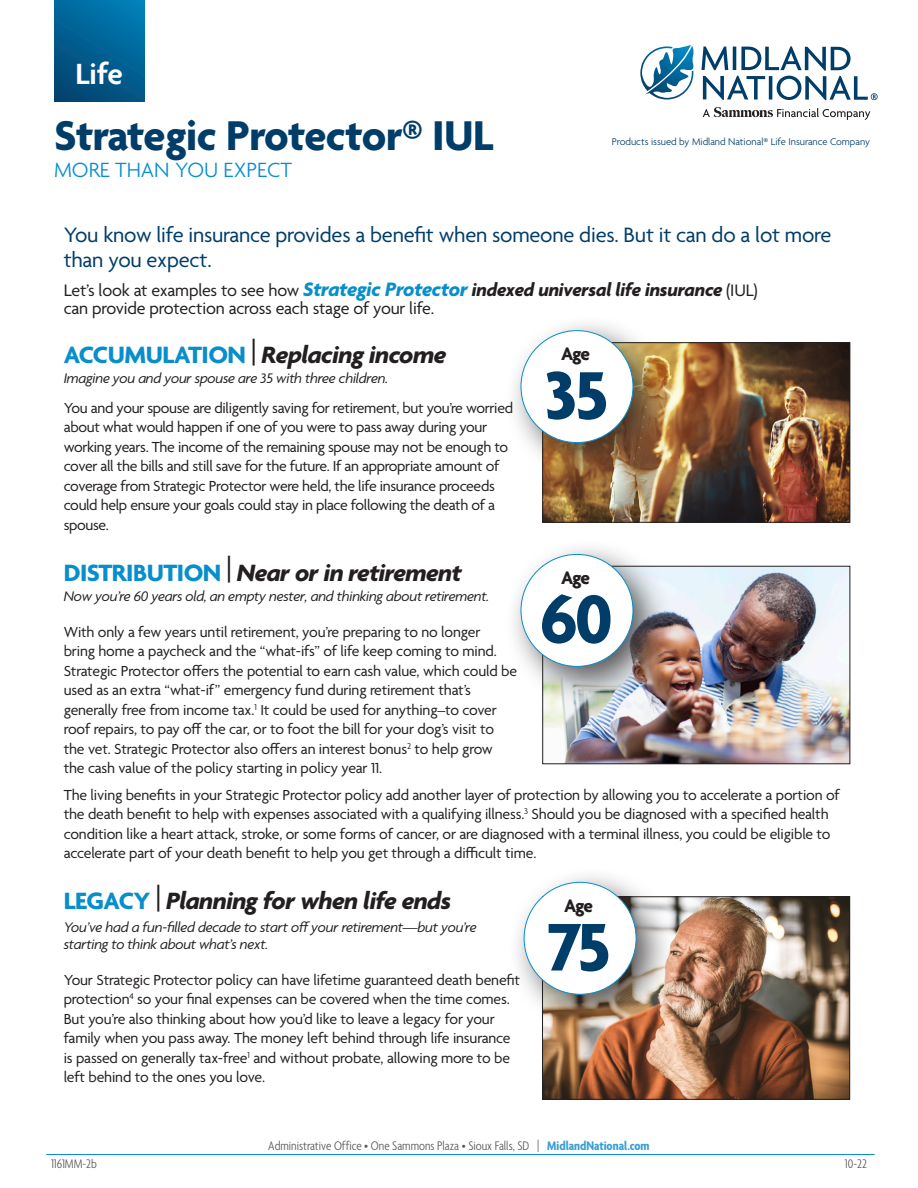
<style>
.page{position:relative;width:918px;height:1188px;background:#fff}
.page>*{position:absolute;margin:0;border:0;box-sizing:border-box;transform-origin:0 0}
.t1{font:700 72.9px "Agenda";color:#003d69}
.t2{font:700 45px "Agenda";letter-spacing:-.01em;color:#003d69}
.t3{font:600 31.65px "Agenda";color:#fff}
.t4{font:italic 700 25.5px "Agenda";letter-spacing:-.02em;color:#231f20}
.t5{font:22.5px/25.5px "Agenda";letter-spacing:-.01em;color:#003d69}
.t6{font:300 22.35px "Agenda";color:#088ecb}
.t7{font:700 19.5px "Agenda";letter-spacing:-.06em;color:#231f20}
.t8{font:18px/18px "Agenda";letter-spacing:-.01em;color:#231f20}
.t9{font:15.75px/19.5px "Agenda";letter-spacing:-.01em;color:#231f20}
.t10{font:italic 15px/16.5px "Agenda";letter-spacing:-.02em;color:#231f20}
.t11{font:300 condensed 13.5px "Agenda";color:#57585a}
.t12{font:300 10.5px "Agenda";color:#003d69}
.s1{font-weight:700;font-style:italic;font-size:21px;color:#088ecb}
.s2{font-weight:700;font-style:italic;font-size:19.5px}
.s3{font-style:normal;color:#088ecb}
.s4{font-weight:700;color:#3b9ed4}
</style>
<div class="page">
<svg style="left:701px;top:46px;width:177px;height:54px"></svg>
<svg style="left:640px;top:45px;width:54px;height:55px"></svg>
<svg style="left:703px;top:107px;width:167px;height:13px"></svg>
<svg style="left:54px;top:0;width:90px;height:101px"></svg>
<hr style="left:46px;top:1154px;width:829px;height:1px;background:#088ecb">
<img style="left:545px;top:344px;width:303px;height:176px">
<div style="left:543px;top:342px;width:307px;height:180px;border:1px solid #231f20"></div>
<div style="left:505px;top:314px;width:168px;height:169px;background:#231f20;opacity:.75"></div>
<div style="left:521px;top:331px;width:112px;height:112px;background:#fff;border-radius:50%"></div>
<img style="left:545px;top:568px;width:303px;height:194px">
<div style="left:543px;top:566px;width:307px;height:198px;border:1px solid #231f20"></div>
<div style="left:505px;top:538px;width:168px;height:169px;background:#231f20;opacity:.75"></div>
<div style="left:521px;top:554px;width:112px;height:112px;background:#fff;border-radius:50%"></div>
<img style="left:544px;top:899px;width:304px;height:199px">
<div style="left:542px;top:897px;width:308px;height:203px;border:1px solid #231f20"></div>
<div style="left:508px;top:866px;width:168px;height:169px;background:#231f20;opacity:.75"></div>
<div style="left:524px;top:882px;width:112px;height:112px;background:#fff;border-radius:50%"></div>
<h3 class="t3" style="left:75px;top:56px;width:49px">Life</h3>
<h2 class="t2" style="left:54px;top:111px;width:441px">Strategic Protector® IUL</h2>
<h3 class="t6" style="left:54px;top:157px;width:240px">MORE THAN YOU EXPECT</h3>
<p class="t12" style="left:612px;top:136px;width:260px">Products issued by Midland National® Life Insurance Company</p>
<p class="t5" style="left:64px;top:223px;width:769px">You know life insurance provides a benefit when someone dies. But it can do a lot more than you expect.</p>
<p class="t8" style="left:64px;top:282px;width:696px">Let’s look at examples to see how <span class="s1">Strategic Protector</span> <span class="s2">indexed universal life insurance</span> (IUL) can provide protection across each stage of your life.</p>
<p class="t4" style="left:64px;top:341px;width:384px"><span class="s3">ACCUMULATION</span> <sup>|</sup> Replacing income</p>
<p class="t10" style="left:64px;top:370px;width:326px">Imagine you and your spouse are 35 with three children.</p>
<p class="t9" style="left:64px;top:399px;width:451px">You and your spouse are diligently saving for retirement, but you’re worried about what would happen if one of you were to pass away during your working years. The income of the remaining spouse may not be enough to cover all the bills and still save for the future. If an appropriate amount of coverage from Strategic Protector were held, the life insurance proceeds could help ensure your goals could stay in place following the death of a spouse.</p>
<p class="t4" style="left:64px;top:559px;width:400px"><span class="s3">DISTRIBUTION</span> <sup>|</sup> Near or in retirement</p>
<p class="t10" style="left:64px;top:588px;width:427px">Now you’re 60 years old, an empty nester, and thinking about retirement.</p>
<p class="t9" style="left:64px;top:623px;width:455px">With only a few years until retirement, you’re preparing to no longer<br>bring home a paycheck and the “what-ifs” of life keep coming to mind.<br>Strategic Protector offers the potential to earn cash value, which could be used as an extra “what-if” emergency fund during retirement that’s generally free from income tax.<sup>1</sup> It could be used for anything–to cover roof repairs, to pay off the car, or to foot the bill for your dog’s visit to the vet. Strategic Protector also offers an interest bonus<sup>2</sup> to help grow the cash value of the policy starting in policy year 11.</p>
<p class="t9" style="left:64px;top:786px;width:778px">The living benefits in your Strategic Protector policy add another layer of protection by allowing you to accelerate a portion of the death benefit to help with expenses associated with a qualifying illness.<sup>3</sup> Should you be diagnosed with a specified health condition like a heart attack, stroke, or some forms of cancer, or are diagnosed with a terminal illness, you could be eligible to accelerate part of your death benefit to help you get through a difficult time.</p>
<p class="t4" style="left:64px;top:887px;width:389px"><span class="s3">LEGACY</span> <sup>|</sup> Planning for when life ends</p>
<p class="t10" style="left:64px;top:919px;width:415px">You’ve had a fun-filled decade to start off your retirement—but you’re starting to think about what’s next.</p>
<p class="t9" style="left:64px;top:971px;width:458px">Your Strategic Protector policy can have lifetime guaranteed death benefit protection<sup>4</sup> so your final expenses can be covered when the time comes.<br>But you’re also thinking about how you’d like to leave a legacy for your family when you pass away. The money left behind through life insurance is passed on generally tax-free<sup>1</sup> and without probate, allowing more to be left behind to the ones you love.</p>
<p class="t7" style="left:561px;top:343px;width:30px">Age</p>
<p class="t1" style="left:544px;top:356px;width:66px">35</p>
<p class="t7" style="left:561px;top:567px;width:30px">Age</p>
<p class="t1" style="left:540px;top:580px;width:75px">60</p>
<p class="t7" style="left:564px;top:895px;width:30px">Age</p>
<p class="t1" style="left:548px;top:908px;width:64px">75</p>
<p class="t11" style="left:268px;top:1139px;width:383px">Administrative Office • One Sammons Plaza • Sioux Falls, SD | <span class="s4">MidlandNational.com</span></p>
<p class="t11" style="left:51px;top:1157px;width:47px">1161MM-2b</p>
<p class="t11" style="left:845px;top:1157px;width:24px">10-22</p>
</div>
